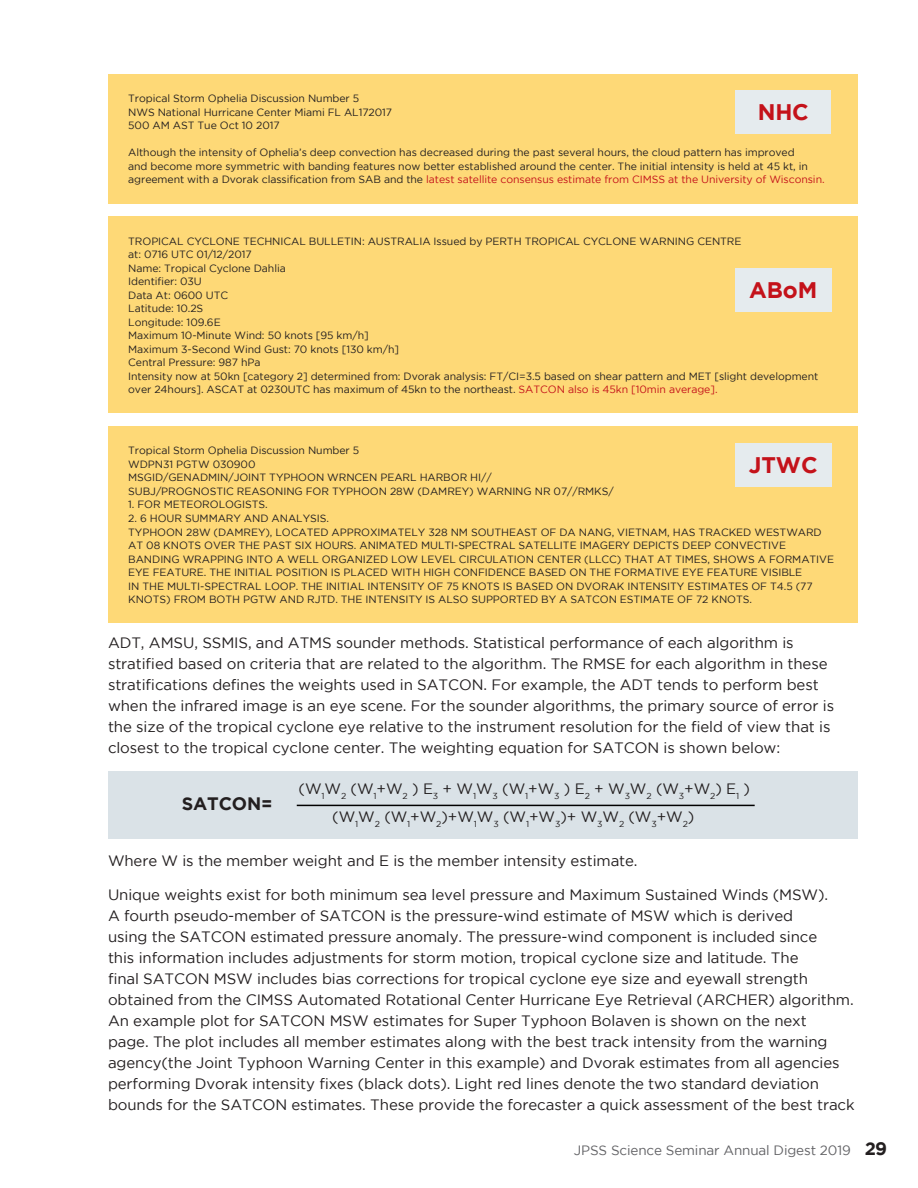
<style>
.page{position:relative;width:918px;height:1188px;background:#fff}
.page>*{position:absolute;margin:0;border:0;box-sizing:border-box;transform-origin:0 0}
.Body{font:700 22.5px "Gotham";letter-spacing:-.005em;color:#c4121a}
.Body-2{font:700 18px "Gotham";letter-spacing:-.005em;color:#231f20}
.Body-3{font:15px/21px "Gotham";letter-spacing:-.005em;color:#231f20}
.t1{font:13.5px "Gotham";letter-spacing:-.01em;color:#636366}
.Body-4{font:10.5px/13.5px "Gotham";letter-spacing:-.005em;color:#231f20}
.s1{color:#c4121a}
.s2{font-weight:700;font-size:18px;color:#231f20}
</style>
<div class="page">
<div style="left:108px;top:771px;width:749px;height:67px;background:#dae2e7"></div>
<div style="left:108px;top:74px;width:749px;height:129px;background:#fed977"></div>
<div style="left:736px;top:90px;width:95px;height:44px;background:#e5ebee"></div>
<div style="left:108px;top:217px;width:749px;height:196px;background:#fed977"></div>
<div style="left:735px;top:268px;width:96px;height:43px;background:#e5ebee"></div>
<div style="left:108px;top:427px;width:749px;height:196px;background:#fed977"></div>
<div style="left:735px;top:443px;width:96px;height:44px;background:#e5ebee"></div>
<hr style="left:297px;top:805px;width:458px;height:1px;background:#010000">
<p class="Body-4" style="left:128px;top:92px;width:265px">Tropical Storm Ophelia Discussion Number 5<br>NWS National Hurricane Center Miami FL AL172017<br>500 AM AST Tue Oct 10 2017</p>
<p class="Body-4" style="left:128px;top:146px;width:698px">Although the intensity of Ophelia’s deep convection has decreased during the past several hours, the cloud pattern has improved<br>and become more symmetric with banding features now better established around the center. The initial intensity is held at 45 kt, in agreement with a Dvorak classification from SAB and the <span class="s1">latest satellite consensus estimate from CIMSS at the University of Wisconsin.</span></p>
<p class="Body" style="left:758px;top:99px;width:53px">NHC</p>
<p class="Body-4" style="left:128px;top:234px;width:692px">TROPICAL CYCLONE TECHNICAL BULLETIN: AUSTRALIA Issued by PERTH TROPICAL CYCLONE WARNING CENTRE<br>at: 0716 UTC 01/12/2017<br>Name: Tropical Cyclone Dahlia<br>Identifier: 03U<br>Data At: 0600 UTC<br>Latitude: 10.2S<br>Longitude: 109.6E<br>Maximum 10-Minute Wind: 50 knots [95 km/h]<br>Maximum 3-Second Wind Gust: 70 knots [130 km/h]<br>Central Pressure: 987 hPa<br>Intensity now at 50kn [category 2] determined from: Dvorak analysis: FT/CI=3.5 based on shear pattern and MET [slight development over 24hours]. ASCAT at 0230UTC has maximum of 45kn to the northeast. <span class="s1">SATCON also is 45kn [10min average].</span></p>
<p class="Body" style="left:749px;top:277px;width:70px">ABoM</p>
<p class="Body-4" style="left:128px;top:444px;width:487px">Tropical Storm Ophelia Discussion Number 5<br>WDPN31 PGTW 030900<br>MSGID/GENADMIN/JOINT TYPHOON WRNCEN PEARL HARBOR HI//<br>SUBJ/PROGNOSTIC REASONING FOR TYPHOON 28W (DAMREY) WARNING NR 07//RMKS/</p>
<p class="Body-4" style="left:128px;top:498px;width:141px">1. FOR METEOROLOGISTS.</p>
<p class="Body-4" style="left:128px;top:511px;width:707px">2. 6 HOUR SUMMARY AND ANALYSIS.<br>TYPHOON 28W (DAMREY), LOCATED APPROXIMATELY 328 NM SOUTHEAST OF DA NANG, VIETNAM, HAS TRACKED WESTWARD AT 08 KNOTS OVER THE PAST SIX HOURS. ANIMATED MULTI-SPECTRAL SATELLITE IMAGERY DEPICTS DEEP CONVECTIVE BANDING WRAPPING INTO A WELL ORGANIZED LOW LEVEL CIRCULATION CENTER (LLCC) THAT AT TIMES, SHOWS A FORMATIVE EYE FEATURE. THE INITIAL POSITION IS PLACED WITH HIGH CONFIDENCE BASED ON THE FORMATIVE EYE FEATURE VISIBLE<br>IN THE MULTI-SPECTRAL LOOP. THE INITIAL INTENSITY OF 75 KNOTS IS BASED ON DVORAK INTENSITY ESTIMATES OF T4.5 (77<br>KNOTS) FROM BOTH PGTW AND RJTD. THE INTENSITY IS ALSO SUPPORTED BY A SATCON ESTIMATE OF 72 KNOTS.</p>
<p class="Body" style="left:749px;top:452px;width:70px">JTWC</p>
<p class="Body-3" style="left:108px;top:632px;width:728px">ADT, AMSU, SSMIS, and ATMS sounder methods. Statistical performance of each algorithm is stratified based on criteria that are related to the algorithm. The RMSE for each algorithm in these stratifications defines the weights used in SATCON. For example, the ADT tends to perform best when the infrared image is an eye scene. For the sounder algorithms, the primary source of error is the size of the tropical cyclone eye relative to the instrument resolution for the field of view that is closest to the tropical cyclone center. The weighting equation for SATCON is shown below:</p>
<p class="Body-3" style="left:299px;top:778px;width:453px">(W<sub>1</sub>W<sub>2</sub> (W<sub>1</sub>+W<sub>2</sub> ) E<sub>3</sub> + W<sub>1</sub>W<sub>3</sub> (W<sub>1</sub>+W<sub>3</sub> ) E<sub>2</sub> + W<sub>3</sub>W<sub>2</sub> (W<sub>3</sub>+W<sub>2</sub>) E<sub>1</sub> )</p>
<p class="Body-3" style="left:332px;top:806px;width:364px">(W<sub>1</sub>W<sub>2</sub> (W<sub>1</sub>+W<sub>2</sub>)+W<sub>1</sub>W<sub>3</sub> (W<sub>1</sub>+W<sub>3</sub>)+ W<sub>3</sub>W<sub>2</sub> (W<sub>3</sub>+W<sub>2</sub>)</p>
<p class="Body-3" style="left:108px;top:850px;width:531px">Where W is the member weight and E is the member intensity estimate.</p>
<p class="Body-3" style="left:108px;top:884px;width:748px">Unique weights exist for both minimum sea level pressure and Maximum Sustained Winds (MSW).<br>A fourth pseudo-member of SATCON is the pressure-wind estimate of MSW which is derived<br>using the SATCON estimated pressure anomaly. The pressure-wind component is included since<br>this information includes adjustments for storm motion, tropical cyclone size and latitude. The<br>final SATCON MSW includes bias corrections for tropical cyclone eye size and eyewall strength obtained from the CIMSS Automated Rotational Center Hurricane Eye Retrieval (ARCHER) algorithm.<br>An example plot for SATCON MSW estimates for Super Typhoon Bolaven is shown on the next<br>page. The plot includes all member estimates along with the best track intensity from the warning agency(the Joint Typhoon Warning Center in this example) and Dvorak estimates from all agencies performing Dvorak intensity fixes (black dots). Light red lines denote the two standard deviation bounds for the SATCON estimates. These provide the forecaster a quick assessment of the best track</p>
<p class="Body-2" style="left:182px;top:793px;width:92px">SATCON=</p>
<p class="t1" style="left:574px;top:1143px;width:315px">JPSS Science Seminar Annual Digest 2019 <span class="s2">29</span></p>
</div>
